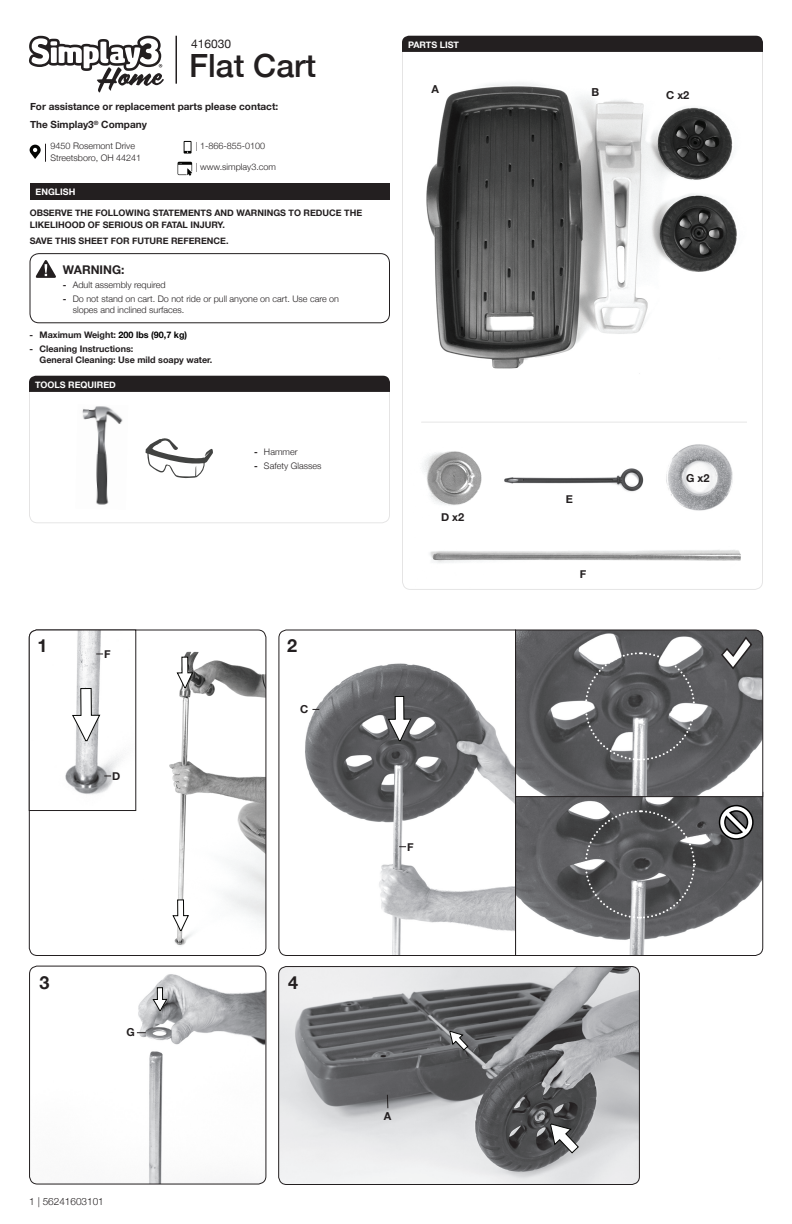
<style>
.page{position:relative;width:792px;height:1224px;background:#fff}
.page>*{position:absolute;margin:0;border:0;box-sizing:border-box;transform-origin:0 0}
.t1{font:500 32px "Helvetica Neue";color:#231f20}
.t2{font:700 18px "Helvetica Neue";color:#231f20}
.t3{font:700 12px "Helvetica Neue";color:#231f20}
.t4{font:12px "Helvetica Neue";color:#231f20}
.t5{font:700 11px "Helvetica Neue";color:#231f20}
.t6{font:700 10px/18px "Helvetica Neue";color:#231f20}
.t7{font:300 10px "Helvetica Neue";color:#231f20}
.t8{font:700 9px/12px "Helvetica Neue";color:#231f20}
.t9{font:300 9px/12px "Helvetica Neue";color:#231f20}
.t10{font:700 9px "Helvetica Neue";color:#fff}
.s1{font-weight:700}
.s2{color:#000}
</style>
<div class="page">
<img style="left:504px;top:468px;width:140px;height:24px">
<img style="left:666px;top:444px;width:67px;height:67px">
<img style="left:82px;top:406px;width:41px;height:99px">
<img style="left:430px;top:550px;width:331px;height:38px">
<img style="left:426px;top:83px;width:311px;height:291px">
<div style="left:30px;top:183px;width:359px;height:17px;background:#231f20"></div>
<hr style="left:176px;top:36px;width:1px;height:48px;background:#231f20">
<svg style="left:35px;top:260px;width:21px;height:18px"></svg>
<div style="left:30px;top:253px;width:360px;height:70px;border:1px solid #231f20;border-radius:9px"></div>
<svg style="left:29px;top:376px;width:361px;height:16px;background:#242021"></svg>
<div style="left:29px;top:376px;width:361px;height:147px;border:1px solid #231f20;border-radius:8px"></div>
<div style="left:402px;top:36px;width:361px;height:16px;background:#231f20"></div>
<hr style="left:421px;top:422px;width:326px;height:1px;background:#231f20">
<svg style="left:184px;top:141px;width:8px;height:13px"></svg>
<svg style="left:178px;top:162px;width:14px;height:14px"></svg>
<svg style="left:30px;top:144px;width:16px;height:18px"></svg>
<svg style="left:146px;top:438px;width:67px;height:40px"></svg>
<img style="left:422px;top:451px;width:60px;height:54px">
<img style="left:280px;top:968px;width:358px;height:215px">
<div style="left:278px;top:966px;width:362px;height:219px;border:1px solid #231f20;border-radius:8px"></div>
<img style="left:169px;top:630px;width:97px;height:326px">
<div style="left:29px;top:630px;width:237px;height:326px;border:1px solid #231f20;border-radius:8px"></div>
<svg style="left:278px;top:629px;width:237px;height:327px"></svg>
<svg style="left:176px;top:656px;width:18px;height:33px"></svg>
<svg style="left:172px;top:899px;width:17px;height:32px"></svg>
<svg style="left:387px;top:696px;width:25px;height:45px"></svg>
<svg style="left:28px;top:629px;width:109px;height:183px"></svg>
<svg style="left:387px;top:1094px;width:1px;height:15px"></svg>
<svg style="left:515px;top:798px;width:249px;height:158px"></svg>
<svg style="left:515px;top:629px;width:249px;height:169px;background:#717274"></svg>
<svg style="left:720px;top:635px;width:33px;height:36px"></svg>
<svg style="left:718px;top:804px;width:36px;height:36px"></svg>
<svg style="left:584px;top:809px;width:112px;height:111px;background:#626264"></svg>
<svg style="left:584px;top:651px;width:112px;height:111px;background:#777779"></svg>
<img style="left:30px;top:966px;width:235px;height:217px">
<div style="left:29px;top:966px;width:237px;height:219px;border:1px solid #231f20;border-radius:8px"></div>
<svg style="left:550px;top:1123px;width:29px;height:31px"></svg>
<svg style="left:449px;top:1030px;width:20px;height:21px"></svg>
<svg style="left:152px;top:987px;width:16px;height:24px"></svg>
<svg style="left:29px;top:35px;width:135px;height:58px"></svg>
<h3 class="t4" style="left:191px;top:35px;width:42px">416030</h3>
<h1 class="t1" style="left:189px;top:40px;width:128px">Flat Cart</h1>
<p class="t6" style="left:30px;top:98px;width:250px">For assistance or replacement parts please contact:<br>The Simplay3<sup>®</sup> Company</p>
<p class="t9" style="left:50px;top:140px;width:92px">9450 Rosemont Drive<br>Streetsboro, OH 44241</p>
<p class="t9" style="left:196px;top:140px;width:71px">| 1-866-855-0100</p>
<p class="t9" style="left:196px;top:161px;width:82px">| www.simplay3.com</p>
<p class="t10" style="left:36px;top:185px;width:41px">ENGLISH</p>
<p class="t8" style="left:30px;top:207px;width:334px">OBSERVE THE FOLLOWING STATEMENTS AND WARNINGS TO REDUCE THE<br>LIKELIHOOD OF SERIOUS OR FATAL INJURY.</p>
<p class="t8" style="left:30px;top:235px;width:200px">SAVE THIS SHEET FOR FUTURE REFERENCE.</p>
<h3 class="t3" style="left:63px;top:260px;width:63px">WARNING:</h3>
<p class="t9" style="left:63px;top:278px;width:105px"><span class="s1">-</span> Adult assembly required</p>
<p class="t9" style="left:73px;top:292px;width:268px;line-height:11px;text-indent:-10px"><span class="s1">-</span> Do not stand on cart. Do not ride or pull anyone on cart. Use care on slopes and inclined surfaces.</p>
<p class="t8" style="left:30px;top:329px;width:159px">- Maximum Weight: <span class="s2">200 lbs (90,7 kg)</span></p>
<p class="t8" style="left:40px;top:344px;width:174px;line-height:11px;text-indent:-10px">- Cleaning Instructions:<br>General Cleaning: Use mild soapy water.</p>
<p class="t10" style="left:35px;top:377px;width:82px">TOOLS REQUIRED</p>
<p class="t9" style="left:254px;top:445px;width:45px"><span class="s1">-</span> Hammer</p>
<p class="t9" style="left:254px;top:459px;width:69px"><span class="s1">-</span> Safety Glasses</p>
<h2 class="t2" style="left:38px;top:632px;width:12px">1</h2>
<h2 class="t2" style="left:287px;top:631px;width:12px">2</h2>
<p class="t5" style="left:104px;top:646px;width:8px">F</p>
<p class="t5" style="left:112px;top:768px;width:10px">D</p>
<p class="t5" style="left:300px;top:701px;width:10px">C</p>
<p class="t10" style="left:408px;top:37px;width:53px">PARTS LIST</p>
<p class="t5" style="left:431px;top:81px;width:9px">A</p>
<p class="t5" style="left:592px;top:83px;width:9px">B</p>
<p class="t5" style="left:666px;top:86px;width:25px">C x2</p>
<p class="t5" style="left:441px;top:508px;width:25px">D x2</p>
<p class="t5" style="left:566px;top:491px;width:9px">E</p>
<p class="t5" style="left:580px;top:566px;width:8px">F</p>
<p class="t5" style="left:686px;top:470px;width:25px">G x2</p>
<p class="t5" style="left:407px;top:838px;width:8px">F</p>
<h2 class="t2" style="left:39px;top:968px;width:13px">23</h2>
<p class="t5" style="left:127px;top:1024px;width:10px">G</p>
<p class="t7" style="left:29px;top:1193px;width:76px">1 | 56241603101</p>
<h2 class="t2" style="left:288px;top:968px;width:12px">4</h2>
<p class="t5" style="left:384px;top:1108px;width:9px">A</p>
</div>
